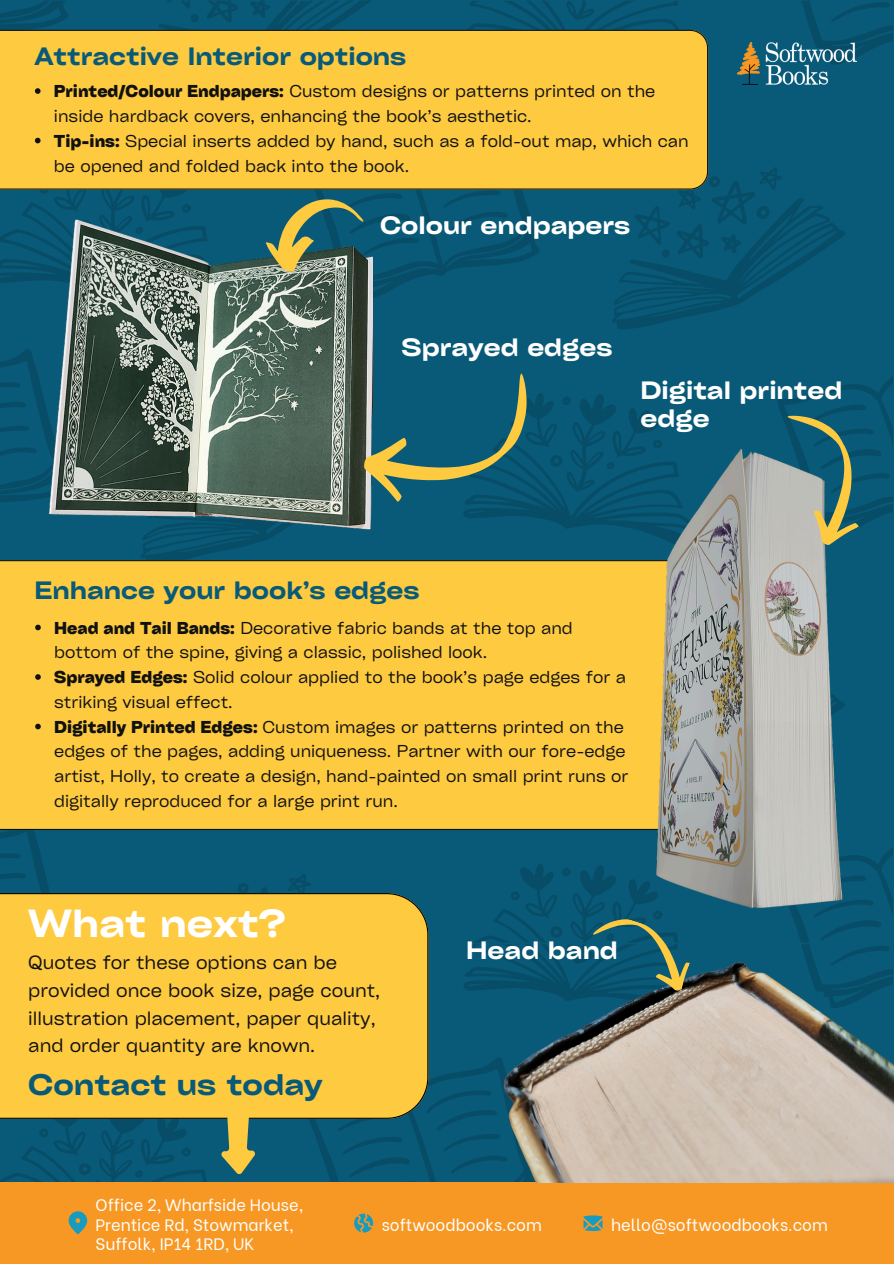
<style>
.page{position:relative;width:894px;height:1264px;background:#fff}
.page>*{position:absolute;margin:0;border:0;box-sizing:border-box;transform-origin:0 0}
.t1{font:600 expanded 37.5px "Cy Grotesk";color:#fff}
.t2{font:600 expanded 28.5px "Cy Grotesk";color:#095a78}
.t3{font:600 expanded 24px/28.2px "Cy Grotesk";color:#fff}
.t4{font:600 expanded 24px "Cy Grotesk";color:#095a78}
.t5{font:18.45px/27.6px "Cy Grotesk Key";color:#111}
.t6{font:16.5px/24.8px "Cy Grotesk Key";color:#111}
.t7{font:16.5px/19.2px "Be Vietnam";color:#fff}
.s1{font-weight:700}
</style>
<div class="page">
<div style="left:0;top:0;width:893px;height:1263px;background:#095a78"></div>
<svg style="left:612px;top:167px;width:233px;height:162px"></svg>
<svg style="left:802px;top:1px;width:91px;height:61px"></svg>
<svg style="left:140px;top:1px;width:232px;height:29px"></svg>
<svg style="left:463px;top:1px;width:229px;height:29px"></svg>
<svg style="left:0;top:190px;width:191px;height:93px"></svg>
<svg style="left:0;top:349px;width:33px;height:153px"></svg>
<svg style="left:0;top:1px;width:69px;height:29px"></svg>
<div style="left:0;top:560px;width:580px;height:270px;background:#fdca40"></div>
<div style="left:0;top:30px;width:708px;height:160px;background:#fdca40"></div>
<img style="left:737px;top:42px;width:119px;height:43px">
<svg style="left:238px;top:874px;width:73px;height:19px"></svg>
<svg style="left:0;top:820px;width:69px;height:73px"></svg>
<div style="left:0;top:893px;width:421px;height:225px;background:#fdca40"></div>
<div style="left:0;top:1181px;width:893px;height:82px;background:#f79824"></div>
<svg style="left:583px;top:1215px;width:19px;height:15px"></svg>
<svg style="left:306px;top:1057px;width:233px;height:176px"></svg>
<svg style="left:0;top:1094px;width:255px;height:141px"></svg>
<img style="left:414px;top:911px;width:479px;height:270px">
<div style="left:0;top:624px;width:222px;height:157px;background:#fdca40"></div>
<svg style="left:35px;top:88px;width:6px;height:6px"></svg>
<svg style="left:35px;top:138px;width:6px;height:5px"></svg>
<img style="left:33px;top:212px;width:340px;height:304px">
<img style="left:580px;top:449px;width:313px;height:524px">
<svg style="left:140px;top:338px;width:553px;height:227px"></svg>
<svg style="left:265px;top:114px;width:275px;height:186px"></svg>
<svg style="left:755px;top:377px;width:138px;height:170px"></svg>
<svg style="left:463px;top:863px;width:234px;height:155px"></svg>
<h3 class="t4" style="left:34px;top:41px;width:373px">Attractive Interior options</h3>
<p class="t6" style="left:54px;top:78px;width:602px"><span class="s1">Printed/Colour Endpapers:</span> Custom designs or patterns printed on the inside hardback covers, enhancing the book’s aesthetic.</p>
<h3 class="t6" style="left:54px;top:128px;width:636px"><span class="s1">Tip-ins:</span> Special inserts added by hand, such as a fold-out map, which can be opened and folded back into the book.</h3>
<h4 class="t3" style="left:380px;top:210px;width:252px">Colour endpapers</h4>
<h1 class="t3" style="left:401px;top:332px;width:212px">Sprayed edges</h1>
<h2 class="t3" style="left:640px;top:375px;width:203px">Digital printed edge</h2>
<p class="t4" style="left:34px;top:575px;width:386px">Enhance your book’s edges</p>
<p class="t6" style="left:54px;top:614px;width:520px"><span class="s1">Head and Tail Bands:</span> Decorative fabric bands at the top and bottom of the spine, giving a classic, polished look.</p>
<p class="t6" style="left:54px;top:664px;width:573px"><span class="s1">Sprayed Edges:</span> Solid colour applied to the book’s page edges for a striking visual effect.</p>
<p class="t6" style="left:54px;top:713px;width:575px"><span class="s1">Digitally Printed Edges:</span> Custom images or patterns printed on the edges of the pages, adding uniqueness. Partner with our fore-edge artist, Holly, to create a design, hand-painted on small print runs or digitally reproduced for a large print run.</p>
<p class="t1" style="left:28px;top:899px;width:258px">What next?</p>
<h3 class="t5" style="left:28px;top:948px;width:353px">Quotes for these options can be provided once book size, page count, illustration placement, paper quality, and order quantity are known.</h3>
<p class="t2" style="left:28px;top:1066px;width:296px">Contact us today</p>
<p class="t3" style="left:466px;top:935px;width:153px">Head band</p>
<p class="t7" style="left:96px;top:1194px;width:209px">Office 2, Wharfside House,<br>Prentice Rd, Stowmarket,<br>Suffolk, IP14 1RD, UK</p>
<p class="t7" style="left:381px;top:1213px;width:162px">softwoodbooks.com</p>
<p class="t7" style="left:611px;top:1213px;width:218px">hello@softwoodbooks.com</p>
</div>
